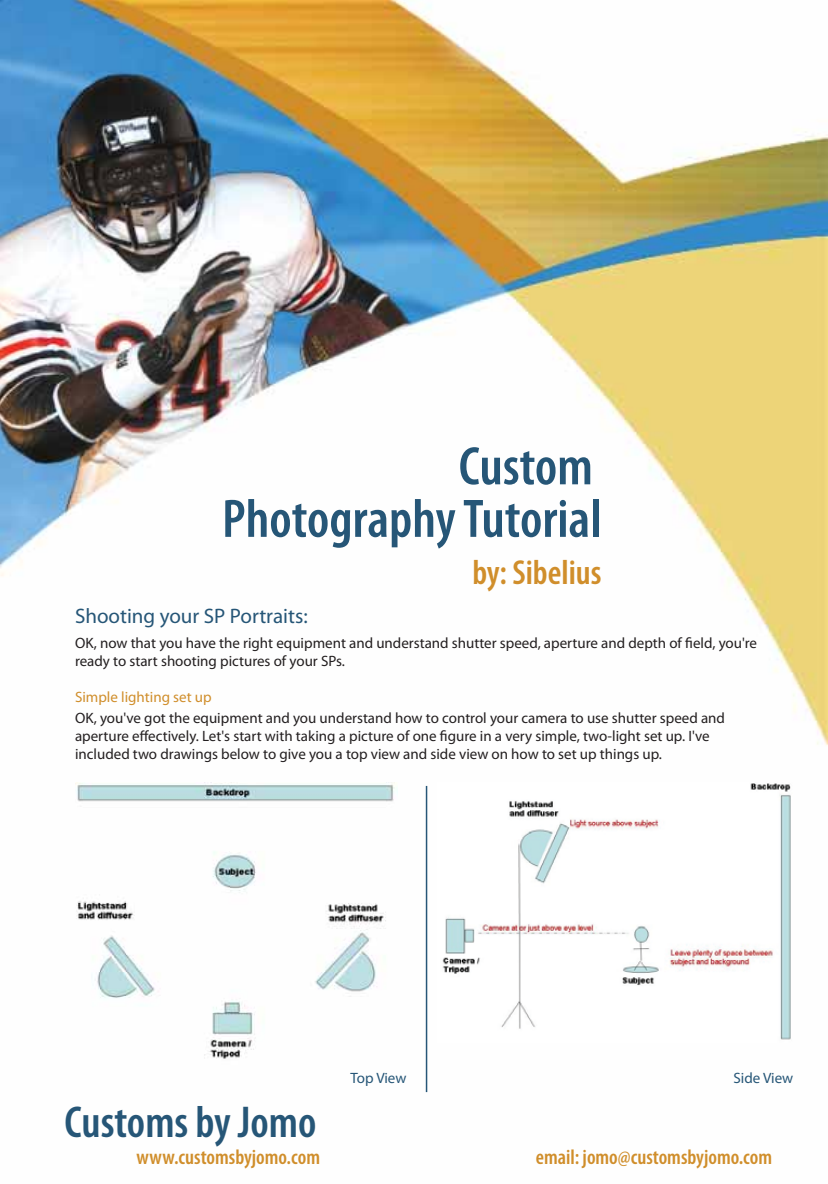
<style>
.page{position:relative;width:828px;height:1184px;background:#fff}
.page>*{position:absolute;margin:0;border:0;box-sizing:border-box;transform-origin:0 0}
.t1{font:600 condensed 54.6px/52.5px "Myriad Pro";color:#265677;text-align:right}
.t2{font:600 condensed 44.85px "Myriad Pro";color:#265677}
.t3{font:600 condensed 34.8px "Myriad Pro";color:#d08e2b}
.t4{font:600 condensed 21px "Myriad Pro";color:#d08e2b}
.t5{font:semi-condensed 21px "Myriad Pro";color:#265677}
.t6{font:semi-condensed 15px/18px "Myriad Pro";color:#231f20}
.t7{font:semi-condensed 15px "Myriad Pro";color:#265677}
.s1{color:#d08e2b}
</style>
<div class="page">
<img style="left:0;top:0;width:828px;height:1093px">
<img style="left:75px;top:782px;width:322px;height:282px">
<img style="left:437px;top:782px;width:355px;height:260px">
<hr style="left:426px;top:786px;width:1px;height:306px;background:#265677">
<p class="t1" style="left:222px;top:439px;width:381px">Custom<br>Photography Tutorial</p>
<p class="t3" style="left:472px;top:551px;width:131px">by: Sibelius</p>
<p class="t5" style="left:75px;top:608px;width:234px">Shooting your SP Portraits:</p>
<p class="t6" style="left:75px;top:636px;width:684px">OK, now that you have the right equipment and understand shutter speed, aperture and depth of field, you're ready to start shooting pictures of your SPs.</p>
<p class="t6" style="left:75px;top:688px;width:651px;line-height:21px"><span class="s1">Simple lighting set up<br></span>OK, you've got the equipment and you understand how to control your camera to use shutter speed and</p>
<p class="t6" style="left:75px;top:729px;width:636px">aperture effectively. Let's start with taking a picture of one figure in a very simple, two-light set up. I've included two drawings below to give you a top view and side view on how to set up things up.</p>
<p class="t7" style="left:350px;top:1072px;width:57px">Top View</p>
<p class="t7" style="left:734px;top:1072px;width:61px">Side View</p>
<p class="t2" style="left:65px;top:1095px;width:253px">Customs by Jomo</p>
<p class="t4" style="left:137px;top:1144px;width:185px">www.customsbyjomo.com</p>
<p class="t4" style="left:536px;top:1144px;width:238px">email: jomo@customsbyjomo.com</p>
</div>
